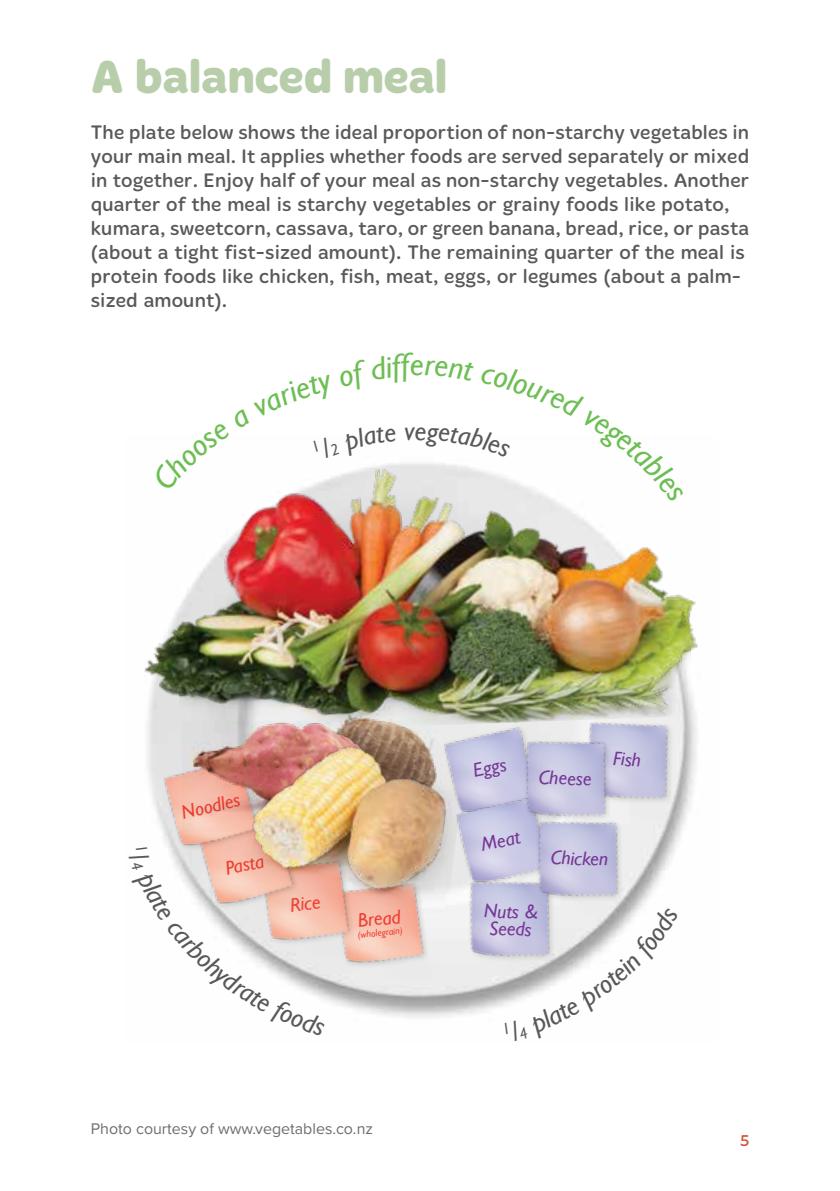
<style>
.page{position:relative;width:840px;height:1191px;background:#fff}
.page>*{position:absolute;margin:0;border:0;box-sizing:border-box;transform-origin:0 0}
.t1{font:700 48px "Merge";color:#b8ceaa}
.t2{font:italic 32px "Gill Sans";color:#6dbe53}
.t3{font:20px/24px "Merge";letter-spacing:.01em;color:#58595b}
.t4{font:italic 19.6px/17.2px "Gill Sans";color:#753895}
.t5{font:italic 19.6px "Gill Sans";color:#ef3e33}
.t6{font:16px "Proxima Nova";color:#6d6e71}
.t7{font:16px "Merge";color:#d65139}
.t8{font:italic 9.8px "Gill Sans";color:#ef3e33}
</style>
<div class="page">
<img style="left:147px;top:724px;width:550px;height:294px">
<img style="left:476px;top:734px;width:26px;height:60px">
<img style="left:631px;top:734px;width:62px;height:91px">
<img style="left:465px;top:796px;width:49px;height:67px">
<div style="left:451px;top:879px;width:112px;height:109px;background:#000;opacity:.19"></div>
<img style="left:446px;top:863px;width:68px;height:120px">
<img style="left:144px;top:503px;width:554px;height:221px">
<div style="left:324px;top:880px;width:115px;height:108px;background:#000;opacity:.19"></div>
<img style="left:324px;top:913px;width:117px;height:69px">
<img style="left:514px;top:803px;width:129px;height:105px">
<img style="left:324px;top:913px;width:42px;height:46px">
<img style="left:157px;top:758px;width:76px;height:87px">
<img style="left:301px;top:695px;width:31px;height:27px">
<img style="left:332px;top:695px;width:144px;height:105px">
<img style="left:182px;top:722px;width:205px;height:109px">
<img style="left:233px;top:734px;width:232px;height:179px">
<div style="left:507px;top:738px;width:112px;height:110px;background:#000;opacity:.19"></div>
<img style="left:502px;top:723px;width:129px;height:119px">
<svg style="left:276px;top:463px;width:283px;height:40px"></svg>
<svg style="left:503px;top:908px;width:175px;height:110px"></svg>
<svg style="left:147px;top:845px;width:177px;height:173px"></svg>
<h1 class="t1" style="left:91px;top:49px;width:358px">A balanced meal</h1>
<p class="t3" style="left:91px;top:121px;width:659px">The plate below shows the ideal proportion of non-starchy vegetables in your main meal. It applies whether foods are served separately or mixed in together. Enjoy half of your meal as non-starchy vegetables. Another quarter of the meal is starchy vegetables or grainy foods like potato, kumara, sweetcorn, cassava, taro, or green banana, bread, rice, or pasta (about a tight fist-sized amount). The remaining quarter of the meal is protein foods like chicken, fish, meat, eggs, or legumes (about a palm&shy;sized amount).</p>
<h2 class="t2" style="left:409px;top:345px;width:16px">e</h2>
<p class="t5" style="left:179px;top:801px;width:61px;rotate:-13deg">Noodles</p>
<p class="t5" style="left:223px;top:857px;width:41px;rotate:-12deg">Pasta</p>
<p class="t5" style="left:289px;top:893px;width:32px;rotate:-6deg">Rice</p>
<p class="t5" style="left:356px;top:909px;width:45px;rotate:-6deg">Bread</p>
<p class="t8" style="left:357px;top:929px;width:47px;rotate:-6deg">(wholegrain)</p>
<p class="t4" style="left:471px;top:762px;width:35px;rotate:-12deg">Eggs</p>
<p class="t4" style="left:538px;top:769px;width:54px;rotate:1deg">Cheese</p>
<p class="t4" style="left:613px;top:750px;width:30px;rotate:3deg">Fish</p>
<p class="t4" style="left:479px;top:836px;width:41px;rotate:-12deg">Meat</p>
<p class="t4" style="left:550px;top:849px;width:59px;rotate:1deg">Chicken</p>
<p class="t4" style="left:483px;top:902px;width:56px;rotate:1deg">Nuts &amp;<br>Seeds</p>
<p class="t6" style="left:91px;top:1117px;width:283px">Photo courtesy of www.vegetables.co.nz</p>
<p class="t7" style="left:739px;top:1131px;width:11px">5</p>
</div>
